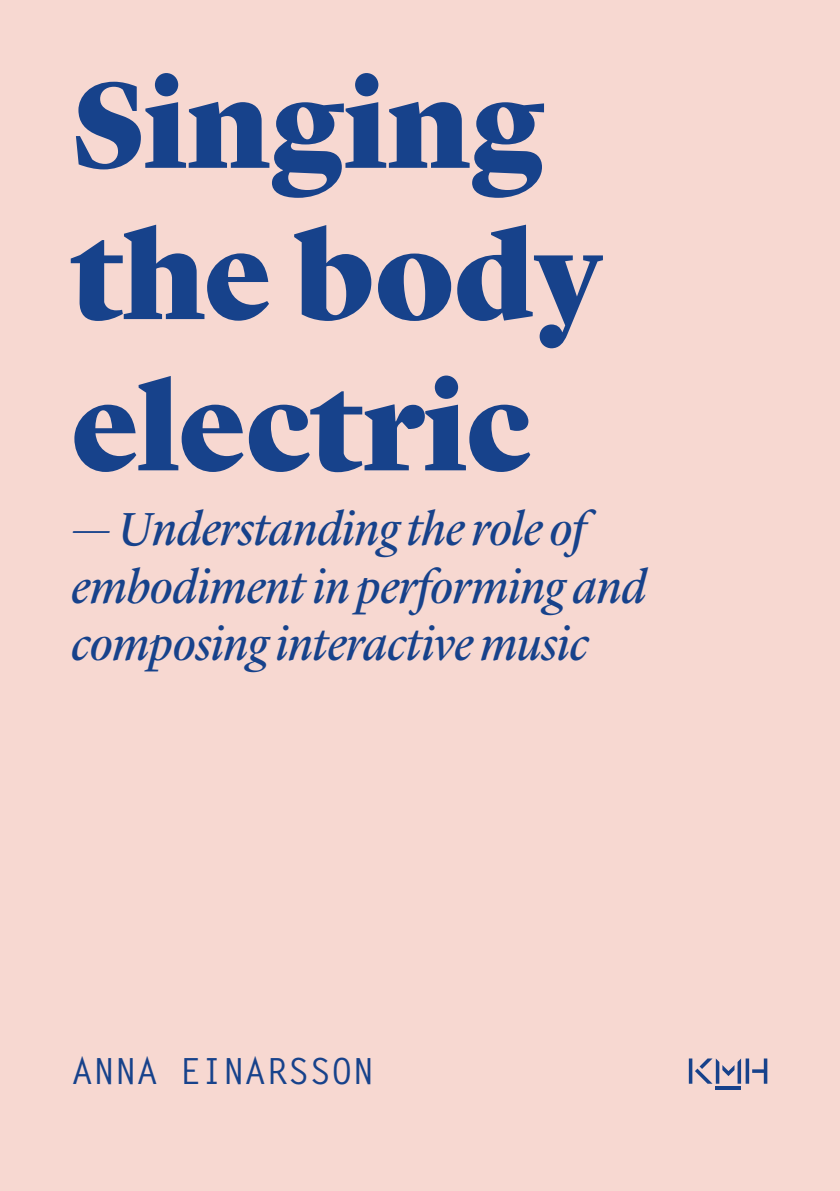
<style>
.page{position:relative;width:840px;height:1191px;background:#fff}
.page>*{position:absolute;margin:0;border:0;box-sizing:border-box;transform-origin:0 0}
.t1{font:900 126px/151.2px "Lyon Display";color:#17428b}
.t2{font:italic 48px/57.6px "Lyon Display";color:#17428b}
.t3{font:700 36px "Letter Gothic Std";color:#17428b}
</style>
<div class="page">
<div style="left:0;top:0;width:839px;height:1191px;background:#f7d8d1"></div>
<hr style="left:715px;top:1086px;width:25px;height:4px;background:#17428b">
<svg style="left:688px;top:1058px;width:78px;height:25px"></svg>
<h1 class="t1" style="left:71px;top:39px;width:532px">Singing the body electric</h1>
<p class="t2" style="left:71px;top:496px;width:576px">— Understanding the role of embodiment in performing and composing interactive music</p>
<p class="t3" style="left:71px;top:1049px;width:304px">ANNA EINARSSON</p>
</div>
